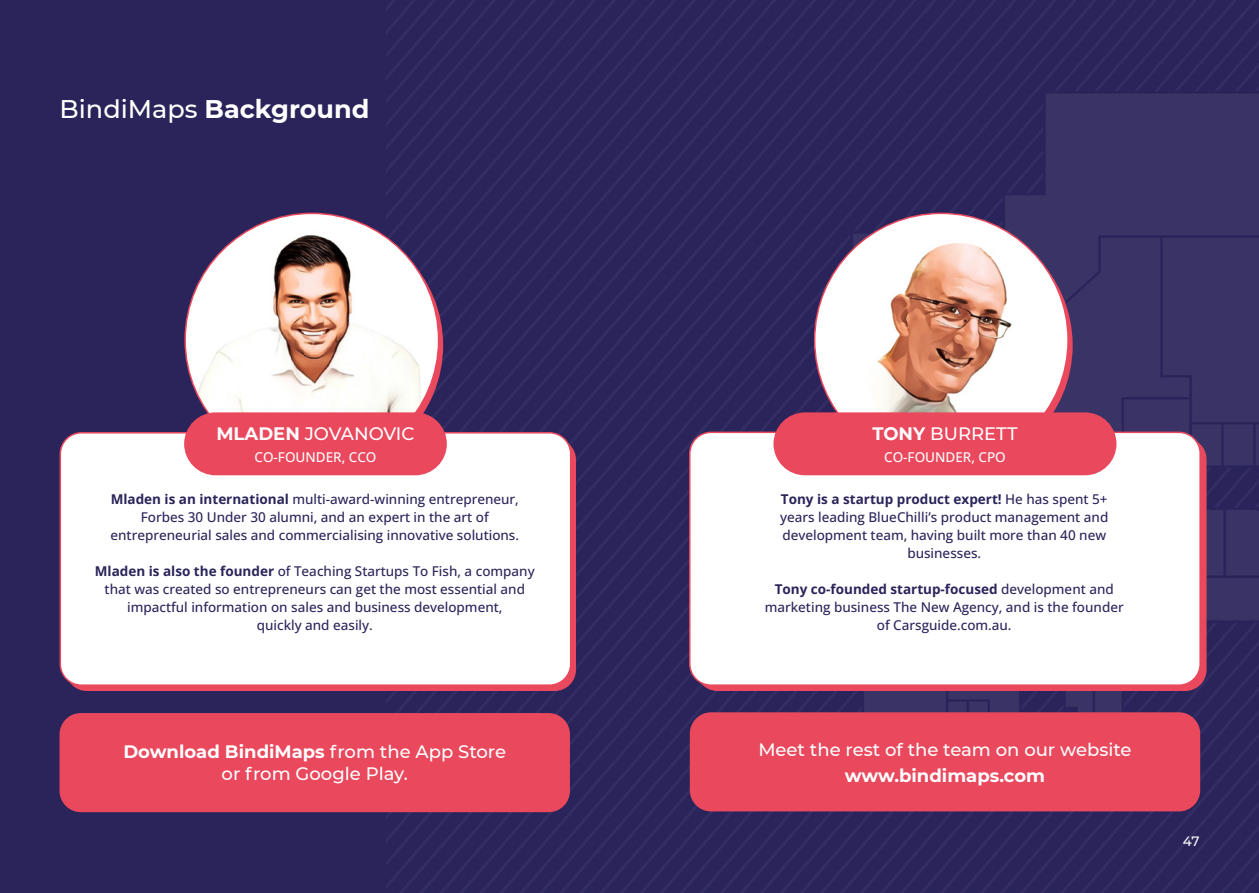
<style>
.page{position:relative;width:1259px;height:893px;background:#2a245a}
.page>*{position:absolute;margin:0;border:0;box-sizing:border-box;transform-origin:0 0}
.Introduction{font:700 25.5px "Montserrat";color:#fff}
.Subheading_3{font:500 18px/21.6px "Montserrat";color:#fff;text-align:center}
.Paragraph{font:500 18px "Montserrat";color:#fff}
.Subheading_2{font:500 18px "Montserrat";color:#fff}
.Paragraph-2{font:700 18px "Montserrat";color:#fff}
.Paragraph-3{font:500 13.5px/18px "Open Sans";color:#2a245a;text-align:center}
.Paragraph-4{font:500 13.5px "Open Sans";color:#fff}
.Page_number{font:500 13.5px "Montserrat";color:#fff}
.s1{font-weight:500}
.s2{font-weight:700}
</style>
<div class="page">
<img style="left:387px;top:21px;width:872px;height:859px">
<div style="left:814px;top:213px;width:254px;height:254px;background:#fff;border-radius:50%"></div>
<img style="left:863px;top:235px;width:156px;height:177px">
<div style="left:696px;top:438px;width:510px;height:253px;background:#e9485d;border-radius:21px"></div>
<div style="left:690px;top:432px;width:510px;height:253px;background:#fff;border-radius:21px"></div>
<div style="left:689px;top:432px;width:512px;height:254px;border:2px solid #e9485d;border-radius:21px"></div>
<div style="left:773px;top:412px;width:343px;height:63px;background:#e9485d;border-radius:31px"></div>
<div style="left:690px;top:712px;width:510px;height:99px;background:#e9485d;border-radius:21px"></div>
<div style="left:60px;top:713px;width:510px;height:99px;background:#e9485d;border-radius:21px"></div>
<div style="left:66px;top:438px;width:510px;height:253px;background:#e9485d;border-radius:21px"></div>
<div style="left:60px;top:433px;width:511px;height:252px;background:#fff;border-radius:21px"></div>
<div style="left:60px;top:432px;width:511px;height:254px;border:2px solid #e9485d;border-radius:21px"></div>
<img style="left:185px;top:225px;width:250px;height:242px">
<div style="left:184px;top:412px;width:263px;height:63px;background:#e9485d;border-radius:31px"></div>
<p class="Introduction" style="left:60px;top:91px;width:311px"><span class="s1">BindiMaps</span> Background</p>
<h2 class="Subheading_2" style="left:216px;top:421px;width:200px"><span class="s2">MLADEN</span> JOVANOVIC</h2>
<p class="Paragraph-4" style="left:254px;top:448px;width:123px">CO-FOUNDER, CCO</p>
<p class="Paragraph-3" style="left:110px;top:490px;width:410px"><span class="s2">Mladen is an international</span> multi-award-winning entrepreneur,<br>Forbes 30 Under 30 alumni, and an expert in the art of entrepreneurial sales and commercialising innovative solutions.</p>
<p class="Paragraph-3" style="left:95px;top:562px;width:441px"><span class="s2">Mladen is also the founder</span> of Teaching Startups To Fish, a company that was created so entrepreneurs can get the most essential and impactful information on sales and business development,<br>quickly and easily.</p>
<h3 class="Subheading_3" style="left:123px;top:740px;width:384px"><span class="s2">Download BindiMaps</span> from the App Store or from Google Play.</h3>
<h2 class="Subheading_2" style="left:872px;top:421px;width:147px"><span class="s2">TONY</span> BURRETT</h2>
<p class="Paragraph-4" style="left:884px;top:448px;width:123px">CO-FOUNDER, CPO</p>
<p class="Paragraph-3" style="left:780px;top:490px;width:330px"><span class="s2">Tony is a startup product expert!</span> He has spent 5+ years leading BlueChilli’s product management and development team, having built more than 40 new businesses.</p>
<p class="Paragraph-3" style="left:765px;top:580px;width:360px"><span class="s2">Tony co-founded startup-focused</span> development and marketing business The New Agency, and is the founder of Carsguide.com.au.</p>
<p class="Paragraph" style="left:758px;top:737px;width:375px">Meet the rest of the team on our website</p>
<p class="Paragraph-2" style="left:845px;top:763px;width:202px">www.bindimaps.com</p>
<p class="Page_number" style="left:1183px;top:832px;width:18px">47</p>
</div>
